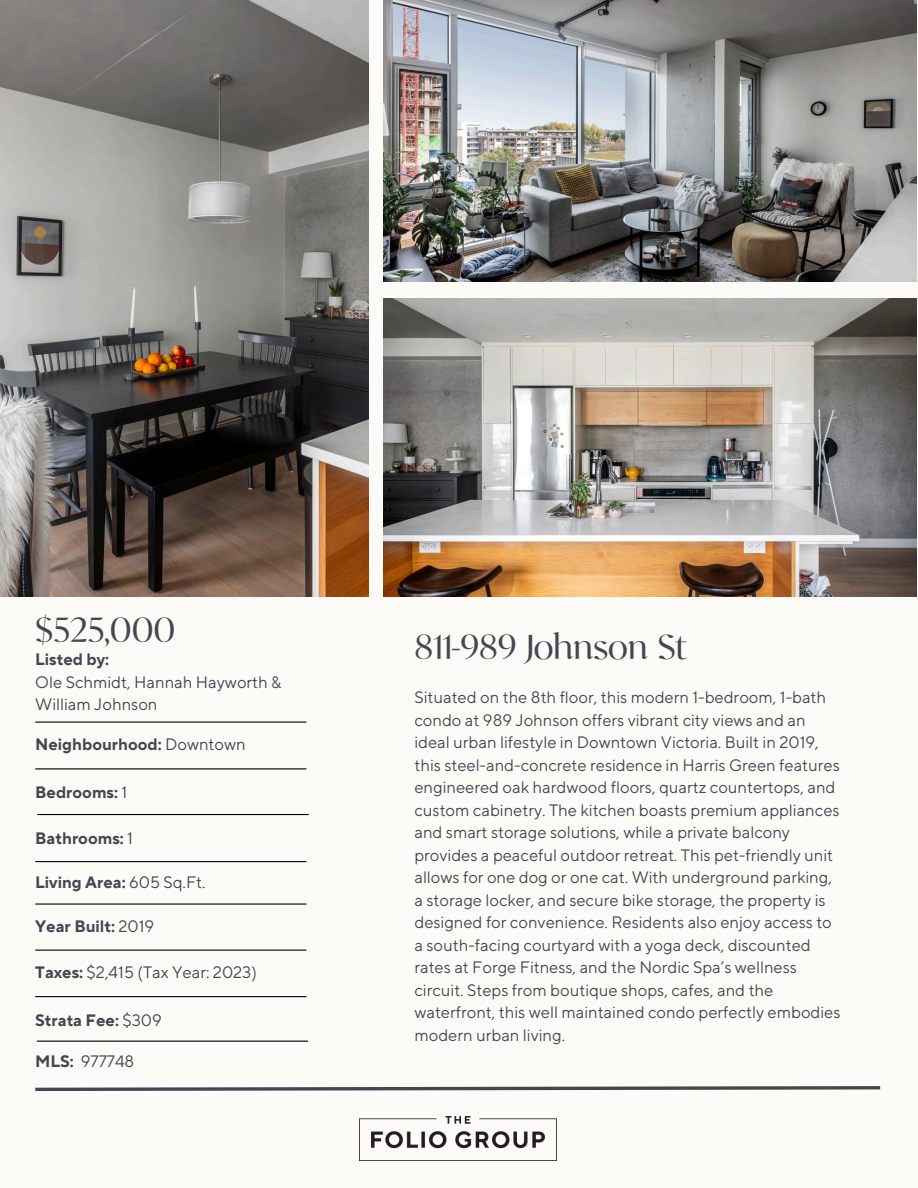
<style>
.page{position:relative;width:918px;height:1188px;background:#fcfbf8}
.page>*{position:absolute;margin:0;border:0;box-sizing:border-box;transform-origin:0 0}
.t1{font:37.5px "Analogue";color:#424852}
.t2{font:16.5px/22.5px "TT Norms Pro";color:#424852}
.t3{font:700 16.5px "TT Norms Pro";color:#424852}
.s1{font-weight:400}
.s2{font-weight:700}
</style>
<div class="page">
<img style="left:0;top:0;width:369px;height:596px">
<img style="left:384px;top:298px;width:532px;height:299px">
<img style="left:384px;top:0;width:532px;height:281px">
<hr style="left:37px;top:814px;width:272px;height:1px;background:#000">
<hr style="left:35px;top:768px;width:271px;height:1px;background:#000">
<hr style="left:35px;top:903px;width:271px;height:2px;background:#000">
<hr style="left:35px;top:861px;width:271px;height:1px;background:#000">
<hr style="left:35px;top:950px;width:271px;height:1px;background:#000">
<hr style="left:37px;top:1041px;width:271px;height:1px;background:#000">
<hr style="left:35px;top:996px;width:271px;height:1px;background:#000">
<svg style="left:35px;top:1086px;width:846px;height:6px"></svg>
<img style="left:360px;top:1117px;width:196px;height:44px">
<hr style="left:35px;top:722px;width:271px;height:1px;background:#000">
<p class="t1" style="left:35px;top:612px;width:142px">$525,000</p>
<h1 class="t3" style="left:35px;top:649px;width:75px">Listed by:</h1>
<p class="t2" style="left:35px;top:671px;width:248px">Ole Schmidt, Hannah Hayworth &amp;<br>William Johnson</p>
<h1 class="t3" style="left:35px;top:734px;width:212px">Neighbourhood: <span class="s1">Downtown</span></h1>
<p class="t3" style="left:35px;top:782px;width:94px">Bedrooms: <span class="s1">1</span></p>
<p class="t3" style="left:35px;top:828px;width:99px">Bathrooms: <span class="s1">1</span></p>
<p class="t3" style="left:35px;top:872px;width:172px">Living Area: <span class="s1">605 Sq.Ft.</span></p>
<p class="t3" style="left:35px;top:916px;width:120px">Year Built: <span class="s1">2019</span></p>
<p class="t2" style="left:35px;top:962px;width:223px"><span class="s2">Taxes:</span> $2,415 (Tax Year: 2023)</p>
<p class="t3" style="left:35px;top:1010px;width:128px">Strata Fee: <span class="s1">$309</span></p>
<h2 class="t2" style="left:35px;top:1051px;width:101px"><span class="s2">MLS:</span> 977748</h2>
<p class="t1" style="left:414px;top:629px;width:274px">811-989 Johnson St</p>
<p class="t2" style="left:414px;top:687px;width:428px">Situated on the 8th floor, this modern 1-bedroom, 1-bath condo at 989 Johnson offers vibrant city views and an ideal urban lifestyle in Downtown Victoria. Built in 2019, this steel-and-concrete residence in Harris Green features engineered oak hardwood floors, quartz countertops, and custom cabinetry. The kitchen boasts premium appliances and smart storage solutions, while a private balcony provides a peaceful outdoor retreat. This pet-friendly unit allows for one dog or one cat. With underground parking, a storage locker, and secure bike storage, the property is designed for convenience. Residents also enjoy access to a south-facing courtyard with a yoga deck, discounted rates at Forge Fitness, and the Nordic Spa’s wellness circuit. Steps from boutique shops, cafes, and the waterfront, this well maintained condo perfectly embodies modern urban living.</p>
</div>
